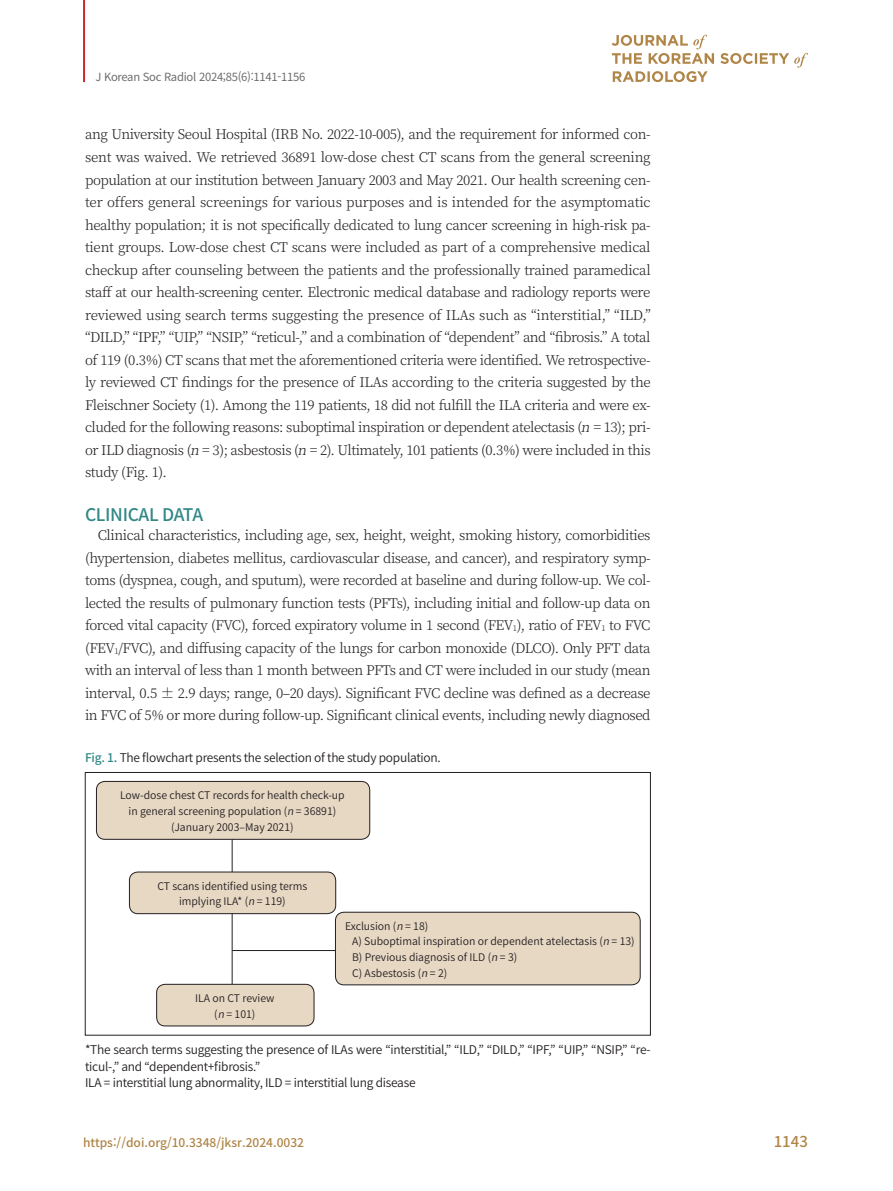
<style>
.page{position:relative;width:893px;height:1191px;background:#fff}
.page>*{position:absolute;margin:0;border:0;box-sizing:border-box;transform-origin:0 0}
.소제목1{font:500 17.4px "Noto Sans CJ Kkr";letter-spacing:-.02em;color:#328886}
.t1{font:500 15px "Noto Sans CJ Kkr";color:#b08548}
.영문본문{font:300 13.5px/22.5px "Noto Serif CJ Kkr";letter-spacing:-.035em;color:#231f20;text-align:justify}
.그림제목{font:600 12px/16.5px "Noto Sans CJ Kkr";letter-spacing:-.02em;color:#231f20}
.t2{font:500 12px "Noto Sans CJ Kkr";color:#b08548}
.t3{font:11.25px "Noto Sans CJ Kkr";letter-spacing:-.025em;color:#6c6d70}
.그래프_글{font:600 10.5px/15.8px "Noto Sans CJ Kkr";color:#231f20;text-align:center}
.s1{font-style:italic}
.s2{font-size:7.8px}
.s3{font-weight:500;color:#328886}
</style>
<div class="page">
<hr style="left:83px;top:0;width:2px;height:82px;background:#c8242b">
<svg style="left:612px;top:35px;width:196px;height:47px"></svg>
<div style="left:85px;top:772px;width:566px;height:263px;border:1px solid #231f20"></div>
<hr style="left:232px;top:833px;width:1px;height:157px;background:#231f20">
<hr style="left:232px;top:950px;width:123px;height:1px;background:#231f20">
<div style="left:96px;top:781px;width:274px;height:58px;background:#e7d8c4;border-radius:9px"></div>
<div style="left:96px;top:781px;width:274px;height:58px;border:1px solid #231f20;border-radius:9px"></div>
<div style="left:129px;top:872px;width:207px;height:41px;background:#e7d8c4;border-radius:9px"></div>
<div style="left:129px;top:872px;width:207px;height:42px;border:1px solid #231f20;border-radius:9px"></div>
<div style="left:157px;top:984px;width:157px;height:42px;background:#e7d8c4;border-radius:9px"></div>
<div style="left:156px;top:984px;width:158px;height:42px;border:1px solid #231f20;border-radius:9px"></div>
<div style="left:335px;top:912px;width:305px;height:72px;background:#e7d8c4;border-radius:9px"></div>
<div style="left:335px;top:912px;width:305px;height:73px;border:1px solid #231f20;border-radius:9px"></div>
<p class="t3" style="left:96px;top:70px;width:211px">J Korean Soc Radiol 2024;85(6):1141-1156</p>
<p class="영문본문" style="left:85px;top:124px;width:567px">ang University Seoul Hospital (IRB No. 2022-10-005), and the requirement for informed con&shy;sent was waived. We retrieved 36891 low-dose chest CT scans from the general screening population at our institution between January 2003 and May 2021. Our health screening cen&shy;ter offers general screenings for various purposes and is intended for the asymptomatic healthy population; it is not specifically dedicated to lung cancer screening in high-risk pa&shy;tient groups. Low-dose chest CT scans were included as part of a comprehensive medical checkup after counseling between the patients and the professionally trained paramedical staff at our health-screening center. Electronic medical database and radiology reports were reviewed using search terms suggesting the presence of ILAs such as “interstitial,” “ILD,” “DILD,” “IPF,” “UIP,” “NSIP,” “reticul-,” and a combination of “dependent” and “fibrosis.” A total of 119 (0.3%) CT scans that met the aforementioned criteria were identified. We retrospective&shy;ly reviewed CT findings for the presence of ILAs according to the criteria suggested by the Fleischner Society (1). Among the 119 patients, 18 did not fulfill the ILA criteria and were ex&shy;cluded for the following reasons: suboptimal inspiration or dependent atelectasis (<span class="s1">n</span>= 13); pri&shy;or ILD diagnosis (<span class="s1">n</span>= 3); asbestosis (<span class="s1">n</span>= 2). Ultimately, 101 patients (0.3%) were included in this study (Fig. 1).</p>
<p class="소제목1" style="left:85px;top:505px;width:120px">CLINICAL DATA</p>
<p class="영문본문" style="left:85px;top:524px;width:567px;text-indent:13px">Clinical characteristics, including age, sex, height, weight, smoking history, comorbidities (hypertension, diabetes mellitus, cardiovascular disease, and cancer), and respiratory symp&shy;toms (dyspnea, cough, and sputum), were recorded at baseline and during follow-up. We col&shy;lected the results of pulmonary function tests (PFTs), including initial and follow-up data on forced vital capacity (FVC), forced expiratory volume in 1 second (FEV<span class="s2">1</span>), ratio of FEV<span class="s2">1</span> to FVC (FEV<span class="s2">1</span>/FVC), and diffusing capacity of the lungs for carbon monoxide (DLCO). Only PFT data with an interval of less than 1 month between PFTs and CT were included in our study (mean interval, 0.5 ± 2.9 days; range, 0–20 days). Significant FVC decline was defined as a decrease in FVC of 5% or more during follow-up. Significant clinical events, including newly diagnosed</p>
<p class="그림제목" style="left:85px;top:750px;width:357px"><span class="s3">Fig. 1.</span> The flowchart presents the selection of the study population.</p>
<p class="그래프_글" style="left:120px;top:787px;width:226px">Low-dose chest CT records for health check-up in general screening population (<span class="s1">n</span>= 36891) (January 2003–May 2021)</p>
<p class="그래프_글" style="left:157px;top:878px;width:152px">CT scans identified using terms implying ILA* (<span class="s1">n</span>= 119)</p>
<p class="그래프_글" style="left:195px;top:990px;width:81px">ILA on CT review (<span class="s1">n</span>= 101)</p>
<p class="그래프_글" style="left:345px;top:918px;width:85px">Exclusion (<span class="s1">n</span>= 18)</p>
<p class="그래프_글" style="left:352px;top:933px;width:284px">A) Suboptimal inspiration or dependent atelectasis (<span class="s1">n</span>= 13)</p>
<p class="그래프_글" style="left:352px;top:949px;width:167px">B) Previous diagnosis of ILD (<span class="s1">n</span>= 3)</p>
<p class="그래프_글" style="left:352px;top:965px;width:97px">C) Asbestosis (<span class="s1">n</span>= 2)</p>
<p class="그림제목" style="left:85px;top:1042px;width:567px">*The search terms suggesting the presence of ILAs were “interstitial,” “ILD,” “DILD,” “IPF,” “UIP,” “NSIP,” “re&shy;ticul-,” and “dependent+fibrosis.”</p>
<p class="그림제목" style="left:85px;top:1075px;width:332px">ILA = interstitial lung abnormality, ILD = interstitial lung disease</p>
<p class="t2" style="left:83px;top:1135px;width:222px">https://doi.org/10.3348/jksr.2024.0032</p>
<p class="t1" style="left:774px;top:1132px;width:36px">1143</p>
</div>
